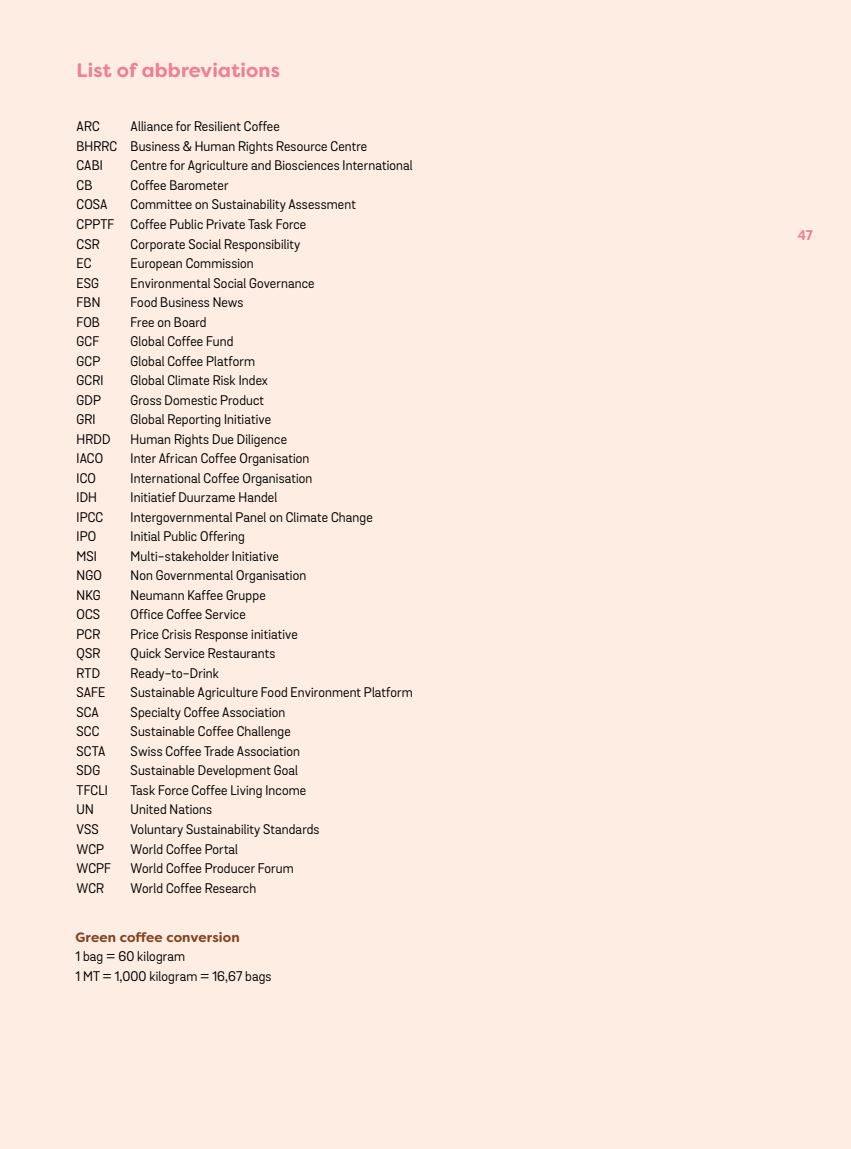
<style>
.page{position:relative;width:851px;height:1149px;background:#fff}
.page>*{position:absolute;margin:0;border:0;box-sizing:border-box;transform-origin:0 0}
.paragraaf_titel{font:700 19.5px "Filson Soft";letter-spacing:.01em;color:#ef7e96}
.t1{font:13.5px "Grota Sans Rd";letter-spacing:.01em;color:#000}
.paragraaf_titel-2{font:700 13.5px "Filson Soft";letter-spacing:.01em;color:#834321}
.t2{font:700 13.5px "Grota Sans Rd";color:#ef7e96}
</style>
<div class="page">
<div style="left:0;top:0;width:850px;height:1148px;background:#feede2"></div>
<p class="paragraaf_titel" style="left:77px;top:58px;width:205px">List of abbreviations</p>
<p class="t1" style="left:77px;top:118px;width:25px">ARC</p>
<p class="t1" style="left:131px;top:118px;width:151px">Alliance for Resilient Coffee</p>
<p class="t1" style="left:77px;top:138px;width:292px">BHRRC Business &amp; Human Rights Resource Centre</p>
<p class="t1" style="left:77px;top:157px;width:28px">CABI</p>
<p class="t1" style="left:131px;top:157px;width:283px">Centre for Agriculture and Biosciences International</p>
<p class="t1" style="left:77px;top:177px;width:17px">CB</p>
<p class="t1" style="left:131px;top:177px;width:99px">Coffee Barometer</p>
<p class="t1" style="left:77px;top:196px;width:32px">COSA</p>
<p class="t1" style="left:131px;top:196px;width:227px">Committee on Sustainability Assessment</p>
<p class="t1" style="left:77px;top:216px;width:231px">CPPTF Coffee Public Private Task Force</p>
<p class="t1" style="left:77px;top:235px;width:25px">CSR</p>
<p class="t1" style="left:131px;top:235px;width:171px">Corporate Social Responsibility</p>
<p class="t1" style="left:77px;top:255px;width:16px">EC</p>
<p class="t1" style="left:131px;top:255px;width:125px">European Commission</p>
<p class="t1" style="left:77px;top:274px;width:24px">ESG</p>
<p class="t1" style="left:131px;top:274px;width:185px">Environmental Social Governance</p>
<p class="t1" style="left:77px;top:294px;width:25px">FBN</p>
<p class="t1" style="left:131px;top:294px;width:114px">Food Business News</p>
<p class="t1" style="left:77px;top:313px;width:25px">FOB</p>
<p class="t1" style="left:131px;top:313px;width:77px">Free on Board</p>
<p class="t1" style="left:77px;top:333px;width:24px">GCF</p>
<p class="t1" style="left:131px;top:333px;width:104px">Global Coffee Fund</p>
<p class="t1" style="left:77px;top:352px;width:25px">GCP</p>
<p class="t1" style="left:131px;top:352px;width:126px">Global Coffee Platform</p>
<p class="t1" style="left:77px;top:372px;width:28px">GCRI</p>
<p class="t1" style="left:131px;top:372px;width:139px">Global Climate Risk Index</p>
<p class="t1" style="left:77px;top:391px;width:26px">GDP</p>
<p class="t1" style="left:131px;top:391px;width:135px">Gross Domestic Product</p>
<p class="t1" style="left:77px;top:411px;width:20px">GRI</p>
<p class="t1" style="left:131px;top:411px;width:142px">Global Reporting Initiative</p>
<p class="t1" style="left:77px;top:430px;width:35px">HRDD</p>
<p class="t1" style="left:131px;top:430px;width:158px">Human Rights Due Diligence</p>
<p class="t1" style="left:77px;top:450px;width:28px">IACO</p>
<p class="t1" style="left:131px;top:450px;width:180px">Inter African Coffee Organisation</p>
<p class="t1" style="left:77px;top:469px;width:21px">ICO</p>
<p class="t1" style="left:131px;top:469px;width:183px">International Coffee Organisation</p>
<p class="t1" style="left:77px;top:489px;width:22px">IDH</p>
<p class="t1" style="left:131px;top:489px;width:148px">Initiatief Duurzame Handel</p>
<p class="t1" style="left:77px;top:508px;width:28px">IPCC</p>
<p class="t1" style="left:131px;top:508px;width:243px">Intergovernmental Panel on Climate Change</p>
<p class="t1" style="left:77px;top:528px;width:21px">IPO</p>
<p class="t1" style="left:131px;top:528px;width:116px">Initial Public Offering</p>
<p class="t1" style="left:77px;top:547px;width:22px">MSI</p>
<p class="t1" style="left:131px;top:547px;width:150px">Multi-stakeholder Initiative</p>
<p class="t1" style="left:77px;top:567px;width:27px">NGO</p>
<p class="t1" style="left:131px;top:567px;width:177px">Non Governmental Organisation</p>
<p class="t1" style="left:77px;top:586px;width:25px">NKG</p>
<p class="t1" style="left:131px;top:586px;width:136px">Neumann Kaffee Gruppe</p>
<p class="t1" style="left:77px;top:606px;width:25px">OCS</p>
<p class="t1" style="left:131px;top:606px;width:117px">Office Coffee Service</p>
<p class="t1" style="left:77px;top:625px;width:25px">PCR</p>
<p class="t1" style="left:131px;top:625px;width:169px">Price Crisis Response initiative</p>
<p class="t1" style="left:77px;top:645px;width:25px">QSR</p>
<p class="t1" style="left:131px;top:645px;width:146px">Quick Service Restaurants</p>
<p class="t1" style="left:77px;top:664px;width:25px">RTD</p>
<p class="t1" style="left:131px;top:664px;width:90px">Ready-to-Drink</p>
<p class="t1" style="left:77px;top:684px;width:30px">SAFE</p>
<p class="t1" style="left:131px;top:684px;width:284px">Sustainable Agriculture Food Environment Platform</p>
<p class="t1" style="left:77px;top:703px;width:24px">SCA</p>
<p class="t1" style="left:131px;top:703px;width:156px">Specialty Coffee Association</p>
<p class="t1" style="left:77px;top:723px;width:24px">SCC</p>
<p class="t1" style="left:131px;top:723px;width:162px">Sustainable Coffee Challenge</p>
<p class="t1" style="left:77px;top:742px;width:30px">SCTA</p>
<p class="t1" style="left:131px;top:742px;width:171px">Swiss Coffee Trade Association</p>
<p class="t1" style="left:77px;top:762px;width:25px">SDG</p>
<p class="t1" style="left:131px;top:762px;width:169px">Sustainable Development Goal</p>
<p class="t1" style="left:77px;top:781px;width:33px">TFCLI</p>
<p class="t1" style="left:131px;top:781px;width:177px">Task Force Coffee Living Income</p>
<p class="t1" style="left:77px;top:801px;width:19px">UN</p>
<p class="t1" style="left:131px;top:801px;width:83px">United Nations</p>
<p class="t1" style="left:77px;top:820px;width:24px">VSS</p>
<p class="t1" style="left:131px;top:820px;width:190px">Voluntary Sustainability Standards</p>
<p class="t1" style="left:77px;top:840px;width:29px">WCP</p>
<p class="t1" style="left:131px;top:840px;width:109px">World Coffee Portal</p>
<p class="t1" style="left:77px;top:859px;width:36px">WCPF</p>
<p class="t1" style="left:131px;top:859px;width:165px">World Coffee Producer Forum</p>
<p class="t1" style="left:77px;top:879px;width:29px">WCR</p>
<p class="t1" style="left:131px;top:879px;width:127px">World Coffee Research</p>
<p class="paragraaf_titel-2" style="left:75px;top:928px;width:166px">Green coffee conversion</p>
<p class="t1" style="left:75px;top:948px;width:111px">1 bag = 60 kilogram</p>
<p class="t1" style="left:75px;top:967px;width:197px">1 MT = 1,000 kilogram = 16,67 bags</p>
<p class="t2" style="left:797px;top:227px;width:16px">47</p>
</div>
